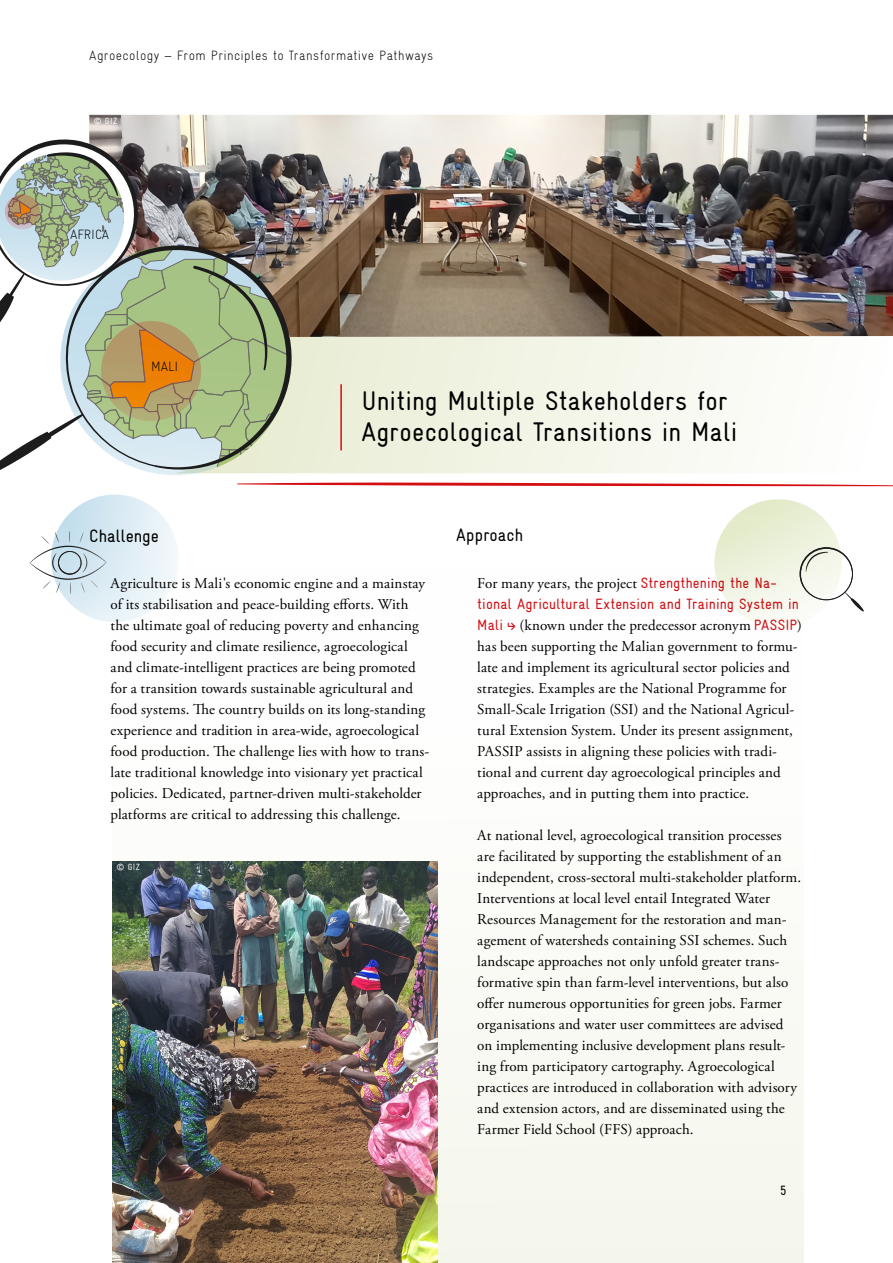
<style>
.page{position:relative;width:893px;height:1263px;background:#fff}
.page>*{position:absolute;margin:0;border:0;box-sizing:border-box;transform-origin:0 0}
.t1{font:100 condensed 72px "Gravur";color:#d40f14}
.t2{font:27px/31.5px "Gravur Condensed";letter-spacing:.005em;color:#000}
.t3{font:condensed 18px "Gravur";color:#000}
.t4{font:15px/21px "Adobe Garamond Pro";letter-spacing:.01em;color:#000}
.t5{font:15px "Gravur Condensed";letter-spacing:.01em;color:#d40f14}
.t6{font:300 13.5px "Gravur Condensed";letter-spacing:.025em;color:#000}
.t7{font:condensed 13.5px "Gravur";color:#000}
.t8{font:9px "Gravur Condensed";letter-spacing:.04em;color:#fff}
.s1{font-family:"Gravur Condensed";color:#d40f14}
</style>
<div class="page">
<div style="left:113px;top:567px;width:691px;height:696px;background:linear-gradient(to right,#fefefe,#f9faf5)"></div>
<img style="left:113px;top:861px;width:325px;height:402px">
<svg style="left:290px;top:337px;width:465px;height:136px;fill:#f2f4e5"></svg>
<img style="left:89px;top:115px;width:804px;height:222px">
<svg style="left:51px;top:495px;width:128px;height:127px;background:#e1eef5"></svg>
<svg style="left:30px;top:531px;width:77px;height:63px"></svg>
<div style="left:714px;top:499px;width:128px;height:128px;background:linear-gradient(to bottom,#e2eac8,#fafbf5);border-radius:50%"></div>
<svg style="left:799px;top:547px;width:65px;height:65px"></svg>
<img style="left:0;top:139px;width:290px;height:336px">
<svg style="left:5px;top:194px;width:35px;height:35px"></svg>
<svg style="left:237px;top:482px;width:656px;height:4px"></svg>
<svg style="left:508px;top:623px;width:7px;height:7px"></svg>
<p class="t6" style="left:89px;top:47px;width:345px">Agroecology — From Principles to Transformative Pathways</p>
<p class="t8" style="left:94px;top:116px;width:25px">© GIZ</p>
<p class="t6" style="left:70px;top:227px;width:41px">AFRICA</p>
<p class="t6" style="left:151px;top:359px;width:29px">MALI</p>
<h1 class="t1" style="left:325px;top:375px;width:33px">|</h1>
<h2 class="t2" style="left:361px;top:385px;width:378px">Uniting Multiple Stakeholders for<br>Agroecological Transitions in Mali</h2>
<p class="t3" style="left:89px;top:526px;width:71px">Challenge</p>
<p class="t4" style="left:111px;top:573px;width:320px">Agriculture is Mali's economic engine and a mainstay of its stabilisation and peace-building efforts. With the ultimate goal of reducing poverty and enhancing food security and climate resilience, agroecological and climate-intelligent practices are being promoted for a transition towards sustainable agricultural and food systems. The country builds on its long-standing experience and tradition in area-wide, agroecological food production. The challenge lies with how to trans&shy;late traditional knowledge into visionary yet practical policies. Dedicated, partner-driven multi-stakeholder platforms are critical to addressing this challenge.</p>
<p class="t8" style="left:117px;top:862px;width:25px">© GIZ</p>
<p class="t3" style="left:456px;top:525px;width:69px">Approach</p>
<p class="t4" style="left:477px;top:573px;width:301px">For many years, the project <span class="s1">Strengthening the Na-</span></p>
<p class="t5" style="left:477px;top:596px;width:323px">tional Agricultural Extension and Training System in</p>
<p class="t4" style="left:477px;top:615px;width:326px"><span class="s1">Mali</span> (known under the predecessor acronym <span class="s1">PASSIP</span>) has been supporting the Malian government to formu&shy;late and implement its agricultural sector policies and strategies. Examples are the National Programme for Small-Scale Irrigation (SSI) and the National Agricul&shy;tural Extension System. Under its present assignment, PASSIP assists in aligning these policies with tradi&shy;tional and current day agroecological principles and approaches, and in putting them into practice.</p>
<p class="t4" style="left:477px;top:825px;width:325px">At national level, agroecological transition processes are facilitated by supporting the establishment of an independent, cross-sectoral multi-stakeholder platform.<br>Interventions at local level entail Integrated Water Resources Management for the restoration and man&shy;agement of watersheds containing SSI schemes. Such landscape approaches not only unfold greater trans&shy;formative spin than farm-level interventions, but also offer numerous opportunities for green jobs. Farmer organisations and water user committees are advised on implementing inclusive development plans result&shy;ing from participatory cartography. Agroecological practices are introduced in collaboration with advisory and extension actors, and are disseminated using the Farmer Field School (FFS) approach.</p>
<p class="t7" style="left:780px;top:1183px;width:8px">5</p>
</div>
